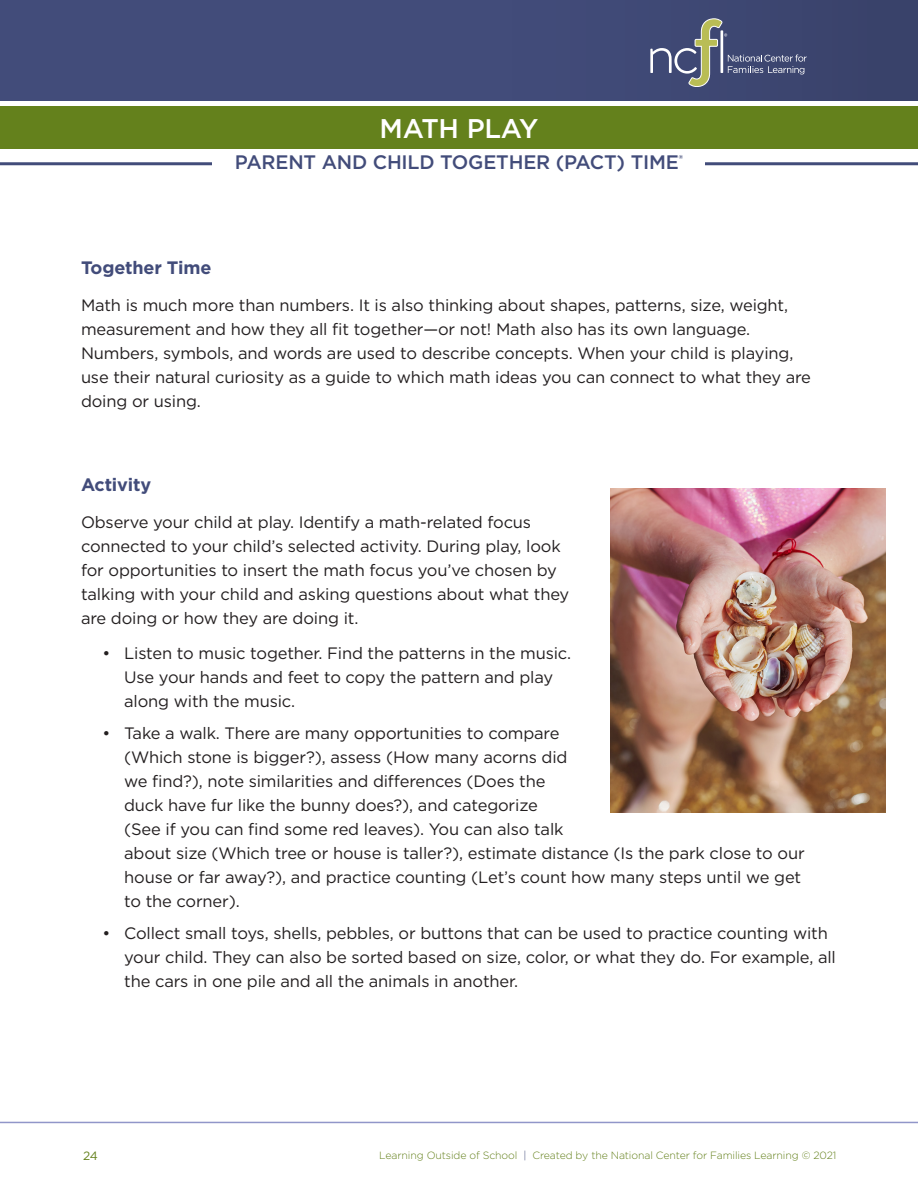
<style>
.page{position:relative;width:918px;height:1188px;background:#fff}
.page>*{position:absolute;margin:0;border:0;box-sizing:border-box;transform-origin:0 0}
.Head{font:500 27px "Gotham";letter-spacing:-.01em;color:#fff}
.Head-2{font:500 19.5px "Gotham";letter-spacing:-.01em;color:#424c7a}
.Subhead{font:700 18px "Gotham";letter-spacing:-.01em;color:#424c7a}
.Body{font:16.5px/24px "Gotham";letter-spacing:-.01em;color:#231f20}
.t1{font:12px "Gotham";color:#64811c}
.t2{font:300 10.5px "Gotham";letter-spacing:-.01em;color:#64811c}
.s1{color:#424c7a}
</style>
<div class="page">
<hr style="left:0;top:1122px;width:918px;height:1px;background:#9196c9">
<div style="left:0;top:0;width:918px;height:101px;background:#424c7a"></div>
<div style="left:0;top:106px;width:918px;height:43px;background:#64811c"></div>
<img style="left:610px;top:488px;width:276px;height:324px">
<hr style="left:0;top:162px;width:918px;height:3px;background:#424c7a">
<div style="left:213px;top:154px;width:492px;height:19px;background:#fff"></div>
<div style="left:326px;top:0;width:592px;height:101px;background:linear-gradient(to right,#444e7e,#3a436b)"></div>
<svg style="left:650px;top:18px;width:157px;height:69px"></svg>
<p class="Head" style="left:380px;top:111px;width:160px">MATH PLAY</p>
<p class="Head-2" style="left:235px;top:150px;width:450px">PARENT AND CHILD TOGETHER (PACT) TIME<sup>®</sup></p>
<p class="Subhead" style="left:81px;top:255px;width:132px">Together Time</p>
<p class="Body" style="left:81px;top:293px;width:732px">Math is much more than numbers. It is also thinking about shapes, patterns, size, weight, measurement and how they all fit together—or not! Math also has its own language.<br>Numbers, symbols, and words are used to describe concepts. When your child is playing, use their natural curiosity as a guide to which math ideas you can connect to what they are doing or using.</p>
<p class="Subhead" style="left:81px;top:472px;width:72px">Activity</p>
<p class="Body" style="left:81px;top:510px;width:490px">Observe your child at play. Identify a math-related focus connected to your child’s selected activity. During play, look for opportunities to insert the math focus you’ve chosen by talking with your child and asking questions about what they are doing or how they are doing it.</p>
<p class="Body" style="left:124px;top:641px;width:449px;text-indent:-22px">• Listen to music together. Find the patterns in the music.<br>Use your hands and feet to copy the pattern and play along with the music.</p>
<p class="Body" style="left:124px;top:721px;width:682px;text-indent:-22px">• Take a walk. There are many opportunities to compare<br>(Which stone is bigger?), assess (How many acorns did<br>we find?), note similarities and differences (Does the<br>duck have fur like the bunny does?), and categorize<br>(See if you can find some red leaves). You can also talk<br>about size (Which tree or house is taller?), estimate distance (Is the park close to our house or far away?), and practice counting (Let’s count how many steps until we get to the corner).</p>
<p class="Body" style="left:124px;top:921px;width:713px;text-indent:-22px">• Collect small toys, shells, pebbles, or buttons that can be used to practice counting with your child. They can also be sorted based on size, color, or what they do. For example, all the cars in one pile and all the animals in another.</p>
<p class="t1" style="left:83px;top:1148px;width:16px">24</p>
<p class="t2" style="left:379px;top:1148px;width:458px">Learning Outside of School <span class="s1">|</span> Created by the National Center for Families Learning © 2021</p>
</div>
